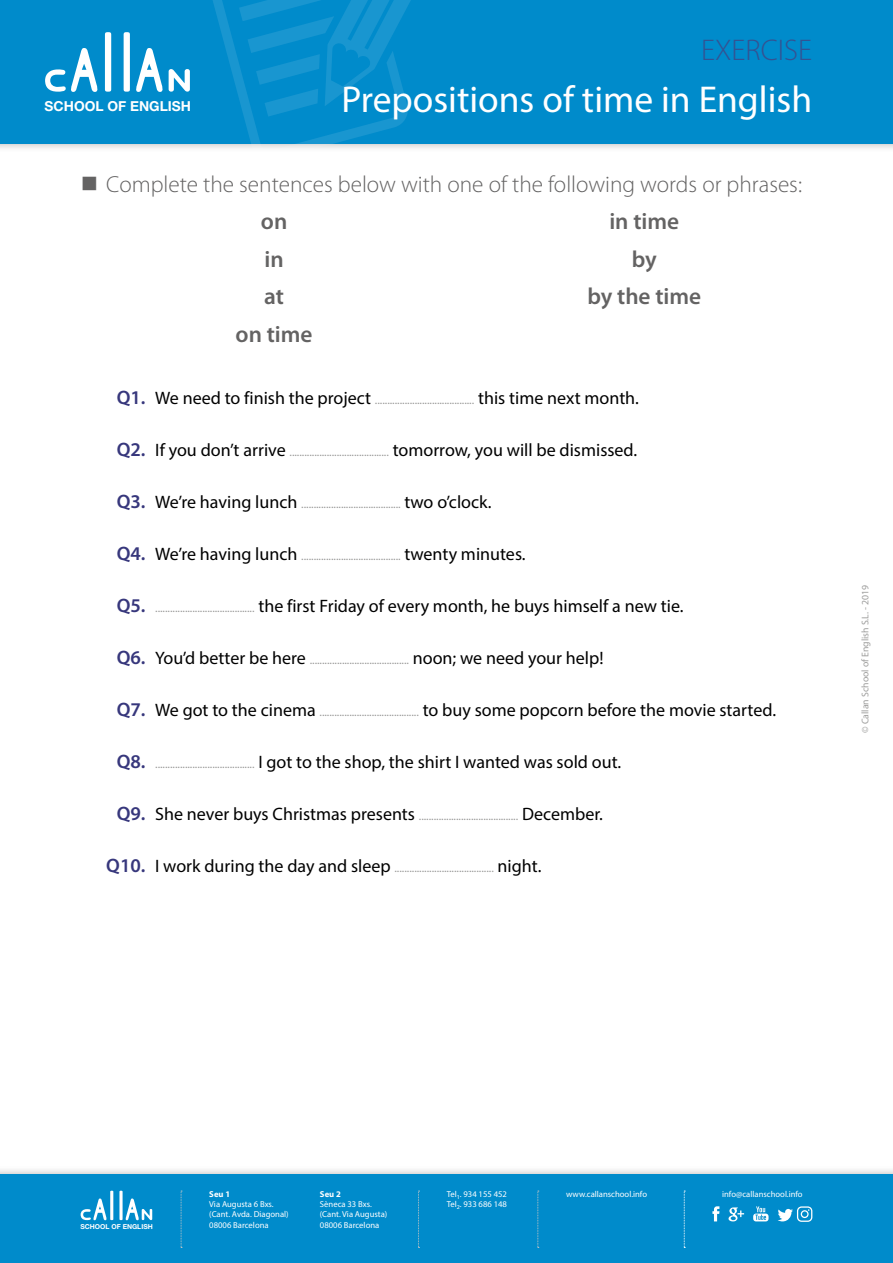
<style>
.page{position:relative;width:893px;height:1263px;background:#fff}
.page>*{position:absolute;margin:0;border:0;box-sizing:border-box;transform-origin:0 0}
.t1{font:37.5px "Myriad Pro";color:#fff}
.t2{font:300 30px "Myriad Pro";color:#345292}
.t3{font:300 23.25px "Myriad Pro";color:#646363}
.t4{font:600 23.25px/37.5px "Myriad Pro";color:#646363;text-align:center}
.t5{font:18px "Myriad Pro";color:#000}
.t6{font:700 13.8px "Helvetica Neue LT Std";color:#fff}
.t7{font:12px "Myriad Pro";color:#9d9d9c}
.t8{font:9.75px "Myriad Pro";color:#9d9d9c}
.t9{font:8.7px/10.2px "Myriad Pro";color:#fff}
.t10{font:700 8.7px "Myriad Pro";letter-spacing:.005em;color:#fff}
.t11{font:700 6.75px "Helvetica Neue LT Std";color:#fff}
.s1{font-weight:600;font-size:19.5px;color:#37377c}
.s2{font-size:12px;color:#9d9d9c}
.s3{font-size:18px;color:#000}
</style>
<div class="page">
<div style="left:0;top:1165px;width:893px;height:98px;background:#000;opacity:.29"></div>
<div style="left:0;top:1174px;width:893px;height:89px;background:#008bcb"></div>
<div style="left:0;top:0;width:893px;height:152px;background:#000;opacity:.29"></div>
<div style="left:0;top:0;width:893px;height:144px;background:#008bcb"></div>
<svg style="left:201px;top:0;width:241px;height:152px"></svg>
<svg style="left:105px;top:32px;width:6px;height:60px"></svg>
<svg style="left:45px;top:48px;width:53px;height:44px"></svg>
<svg style="left:124px;top:32px;width:66px;height:60px"></svg>
<hr style="left:110px;top:1191px;width:3px;height:29px;background:#fff">
<svg style="left:125px;top:1198px;width:27px;height:22px"></svg>
<svg style="left:81px;top:1198px;width:26px;height:22px"></svg>
<svg style="left:119px;top:1191px;width:4px;height:29px"></svg>
<svg style="left:181px;top:1191px;width:1px;height:57px"></svg>
<svg style="left:418px;top:1191px;width:2px;height:57px"></svg>
<svg style="left:537px;top:1191px;width:2px;height:57px"></svg>
<svg style="left:684px;top:1191px;width:1px;height:57px"></svg>
<svg style="left:712px;top:1206px;width:7px;height:15px"></svg>
<svg style="left:728px;top:1207px;width:16px;height:14px"></svg>
<svg style="left:753px;top:1206px;width:15px;height:15px"></svg>
<svg style="left:778px;top:1206px;width:34px;height:16px"></svg>
<p class="t6" style="left:45px;top:97px;width:148px">SCHOOL OF ENGLISH</p>
<h2 class="t2" style="left:701px;top:34px;width:113px">EXERCISE</h2>
<h1 class="t1" style="left:341px;top:76px;width:472px">Prepositions of time in English</h1>
<h3 class="t3" style="left:81px;top:171px;width:723px">■ Complete the sentences below with one of the following words or phrases:</h3>
<h3 class="t4" style="left:261px;top:203px;width:28px">on</h3>
<h3 class="t4" style="left:264px;top:241px;width:21px">in</h3>
<h3 class="t4" style="left:264px;top:278px;width:21px">at</h3>
<h3 class="t4" style="left:236px;top:316px;width:79px">on time</h3>
<h3 class="t4" style="left:587px;top:203px;width:115px">in time<br>by<br>by the time</h3>
<h3 class="t5" style="left:117px;top:386px;width:524px"><span class="s1">Q1.</span> We need to finish the project <span class="s2">........................................</span> this time next month.</h3>
<h3 class="t5" style="left:117px;top:438px;width:522px"><span class="s1">Q2.</span> If you don’t arrive <span class="s2">........................................</span> tomorrow, you will be dismissed.</h3>
<p class="t7" style="left:117px;top:496px;width:376px"><span class="s1">Q3.</span> <span class="s3">We’re having lunch</span> ........................................ <span class="s3">two o’clock.</span></p>
<p class="t7" style="left:117px;top:548px;width:410px"><span class="s1">Q4.</span> <span class="s3">We’re having lunch</span> ........................................ <span class="s3">twenty minutes.</span></p>
<h3 class="t5" style="left:117px;top:594px;width:568px"><span class="s1">Q5.</span> <span class="s2">........................................</span> the first Friday of every month, he buys himself a new tie.</h3>
<p class="t7" style="left:117px;top:652px;width:488px"><span class="s1">Q6.</span> <span class="s3">You’d better be here</span> ........................................ <span class="s3">noon; we need your help!</span></p>
<h3 class="t5" style="left:117px;top:698px;width:661px"><span class="s1">Q7.</span> We got to the cinema <span class="s2">........................................</span> to buy some popcorn before the movie started.</h3>
<p class="t7" style="left:117px;top:756px;width:506px"><span class="s1">Q8.</span> ........................................ <span class="s3">I got to the shop, the shirt I wanted was sold out.</span></p>
<p class="t7" style="left:117px;top:808px;width:488px"><span class="s1">Q9.</span> <span class="s3">She never buys Christmas presents</span> ........................................ <span class="s3">December.</span></p>
<p class="t7" style="left:106px;top:860px;width:437px"><span class="s1">Q10.</span> <span class="s3">I work during the day and sleep</span> ........................................ <span class="s3">night.</span></p>
<p class="t8" style="left:859px;top:733px;width:149px;rotate:-90deg">© Callan School of English S.L. - 2019</p>
<p class="t11" style="left:80px;top:1223px;width:74px">SCHOOL OF ENGLISH</p>
<p class="t10" style="left:209px;top:1188px;width:22px">Seu 1</p>
<p class="t9" style="left:566px;top:1189px;width:82px">www.callanschool.info</p>
<p class="t9" style="left:209px;top:1199px;width:81px">Via Augusta 6 Bxs. (Cant. Avda. Diagonal)<br>08006 Barcelona</p>
<p class="t9" style="left:447px;top:1189px;width:62px">Tel<sub>1</sub>. 934 155 452<br>Tel<sub>2</sub>. 933 686 148</p>
<p class="t9" style="left:722px;top:1189px;width:82px">info@callanschool.info</p>
<p class="t10" style="left:320px;top:1188px;width:22px">Seu 2</p>
<p class="t9" style="left:320px;top:1199px;width:69px">Sèneca 33 Bxs. (Cant. Via Augusta)<br>08006 Barcelona</p>
</div>
